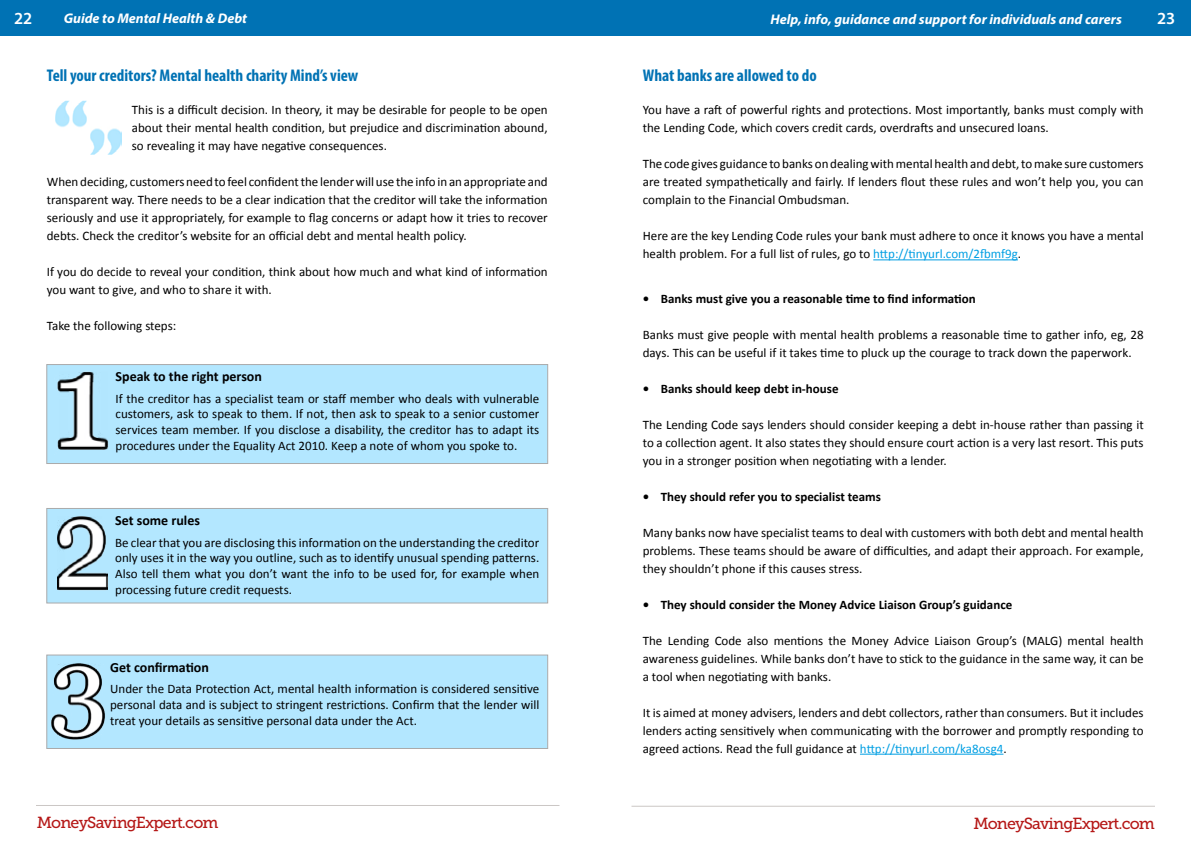
<style>
.page{position:relative;width:1191px;height:842px;background:#fff}
.page>*{position:absolute;margin:0;border:0;box-sizing:border-box;transform-origin:0 0}
.t1{font:700 condensed 17px "Myriad Pro";color:#0072b4}
.t2{font:600 17px "Myriad Pro";color:#fff}
.t3{font:16px "Museo Slab 500";letter-spacing:-.05em;color:#b51817}
.t4{font:italic 700 14px "Myriad Pro";color:#fff}
.t5{font:700 14px "Calibri";color:#000}
.t6{font:13px/18px "Calibri";color:#000;text-align:justify}
.t7{font:700 13px "Calibri";color:#000}
.s1{color:#009fe3}
</style>
<div class="page">
<div style="left:595px;top:0;width:596px;height:36px;background:#0072b4"></div>
<hr style="left:631px;top:806px;width:524px;height:1px;background:#cbc7c5">
<hr style="left:36px;top:805px;width:523px;height:1px;background:#cbc7c5">
<div style="left:0;top:0;width:595px;height:36px;background:#0072b4"></div>
<img style="left:55px;top:101px;width:66px;height:53px">
<div style="left:46px;top:364px;width:502px;height:100px;background:#b3e7ff;border:1px solid #aaa"></div>
<div style="left:46px;top:508px;width:502px;height:95px;background:#b3e7ff;border:1px solid #aaa"></div>
<div style="left:46px;top:654px;width:502px;height:95px;background:#b3e7ff;border:1px solid #aaa"></div>
<img style="left:57px;top:372px;width:52px;height:78px">
<img style="left:57px;top:516px;width:50px;height:74px">
<img style="left:51px;top:664px;width:54px;height:75px">
<hr style="left:873px;top:259px;width:145px;height:1px;background:#009fe3">
<hr style="left:860px;top:754px;width:143px;height:1px;background:#009fe3">
<h1 class="t2" style="left:14px;top:8px;width:20px">22</h1>
<p class="t4" style="left:64px;top:9px;width:185px">Guide to Mental Health &amp; Debt</p>
<h1 class="t1" style="left:47px;top:64px;width:313px">Tell your creditors? Mental health charity Mind’s view</h1>
<p class="t6" style="left:132px;top:101px;width:417px">This is a difficult decision. In theory, it may be desirable for people to be open about their mental health condition, but prejudice and discrimination abound, so revealing it may have negative consequences.</p>
<p class="t6" style="left:47px;top:173px;width:502px">When deciding, customers need to feel confident the lender will use the info in an appropriate and transparent way. There needs to be a clear indication that the creditor will take the information seriously and use it appropriately, for example to flag concerns or adapt how it tries to recover debts. Check the creditor’s website for an official debt and mental health policy.</p>
<p class="t6" style="left:47px;top:263px;width:502px">If you do decide to reveal your condition, think about how much and what kind of information you want to give, and who to share it with.</p>
<p class="t6" style="left:47px;top:317px;width:131px">Take the following steps:</p>
<p class="t5" style="left:116px;top:368px;width:148px">Speak to the right person</p>
<p class="t6" style="left:116px;top:391px;width:425px;line-height:15.6px">If the creditor has a specialist team or staff member who deals with vulnerable customers, ask to speak to them. If not, then ask to speak to a senior customer services team member. If you disclose a disability, the creditor has to adapt its procedures under the Equality Act 2010. Keep a note of whom you spoke to.</p>
<p class="t5" style="left:115px;top:512px;width:86px">Set some rules</p>
<p class="t6" style="left:115px;top:535px;width:426px;line-height:15.6px">Be clear that you are disclosing this information on the understanding the creditor only uses it in the way you outline, such as to identify unusual spending patterns.<br>Also tell them what you don’t want the info to be used for, for example when processing future credit requests.</p>
<p class="t5" style="left:110px;top:658px;width:100px">Get confirmation</p>
<p class="t6" style="left:110px;top:681px;width:431px;line-height:15.6px">Under the Data Protection Act, mental health information is considered sensitive personal data and is subject to stringent restrictions. Confirm that the lender will treat your details as sensitive personal data under the Act.</p>
<p class="t4" style="left:770px;top:10px;width:353px">Help, info, guidance and support for individuals and carers</p>
<h1 class="t2" style="left:1157px;top:8px;width:20px">23</h1>
<h1 class="t1" style="left:643px;top:64px;width:175px">What banks are allowed to do</h1>
<p class="t6" style="left:643px;top:101px;width:502px">You have a raft of powerful rights and protections. Most importantly, banks must comply with the Lending Code, which covers credit cards, overdrafts and unsecured loans.</p>
<p class="t6" style="left:643px;top:155px;width:502px">The code gives guidance to banks on dealing with mental health and debt, to make sure customers are treated sympathetically and fairly. If lenders flout these rules and won’t help you, you can complain to the Financial Ombudsman.</p>
<p class="t6" style="left:643px;top:227px;width:502px">Here are the key Lending Code rules your bank must adhere to once it knows you have a mental health problem. For a full list of rules, go to <span class="s1">http://tinyurl.com/2fbmf9g</span>.</p>
<p class="t7" style="left:643px;top:290px;width:334px">• Banks must give you a reasonable time to find information</p>
<p class="t6" style="left:643px;top:325px;width:502px">Banks must give people with mental health problems a reasonable time to gather info, eg, 28 days. This can be useful if it takes time to pluck up the courage to track down the paperwork.</p>
<p class="t7" style="left:643px;top:380px;width:197px">• Banks should keep debt in-house</p>
<p class="t6" style="left:643px;top:415px;width:502px">The Lending Code says lenders should consider keeping a debt in-house rather than passing it to a collection agent. It also states they should ensure court action is a very last resort. This puts you in a stronger position when negotiating with a lender.</p>
<p class="t7" style="left:643px;top:488px;width:240px">• They should refer you to specialist teams</p>
<p class="t6" style="left:643px;top:523px;width:502px">Many banks now have specialist teams to deal with customers with both debt and mental health problems. These teams should be aware of difficulties, and adapt their approach. For example, they shouldn’t phone if this causes stress.</p>
<p class="t7" style="left:643px;top:596px;width:371px">• They should consider the Money Advice Liaison Group’s guidance</p>
<p class="t6" style="left:643px;top:631px;width:502px">The Lending Code also mentions the Money Advice Liaison Group’s (MALG) mental health awareness guidelines. While banks don’t have to stick to the guidance in the same way, it can be a tool when negotiating with banks.</p>
<p class="t6" style="left:643px;top:703px;width:502px">It is aimed at money advisers, lenders and debt collectors, rather than consumers. But it includes lenders acting sensitively when communicating with the borrower and promptly responding to agreed actions. Read the full guidance at <span class="s1">http://tinyurl.com/ka8osg4</span>.</p>
<p class="t3" style="left:37px;top:813px;width:183px">MoneySavingExpert.com</p>
<p class="t3" style="left:973px;top:814px;width:183px">MoneySavingExpert.com</p>
</div>
